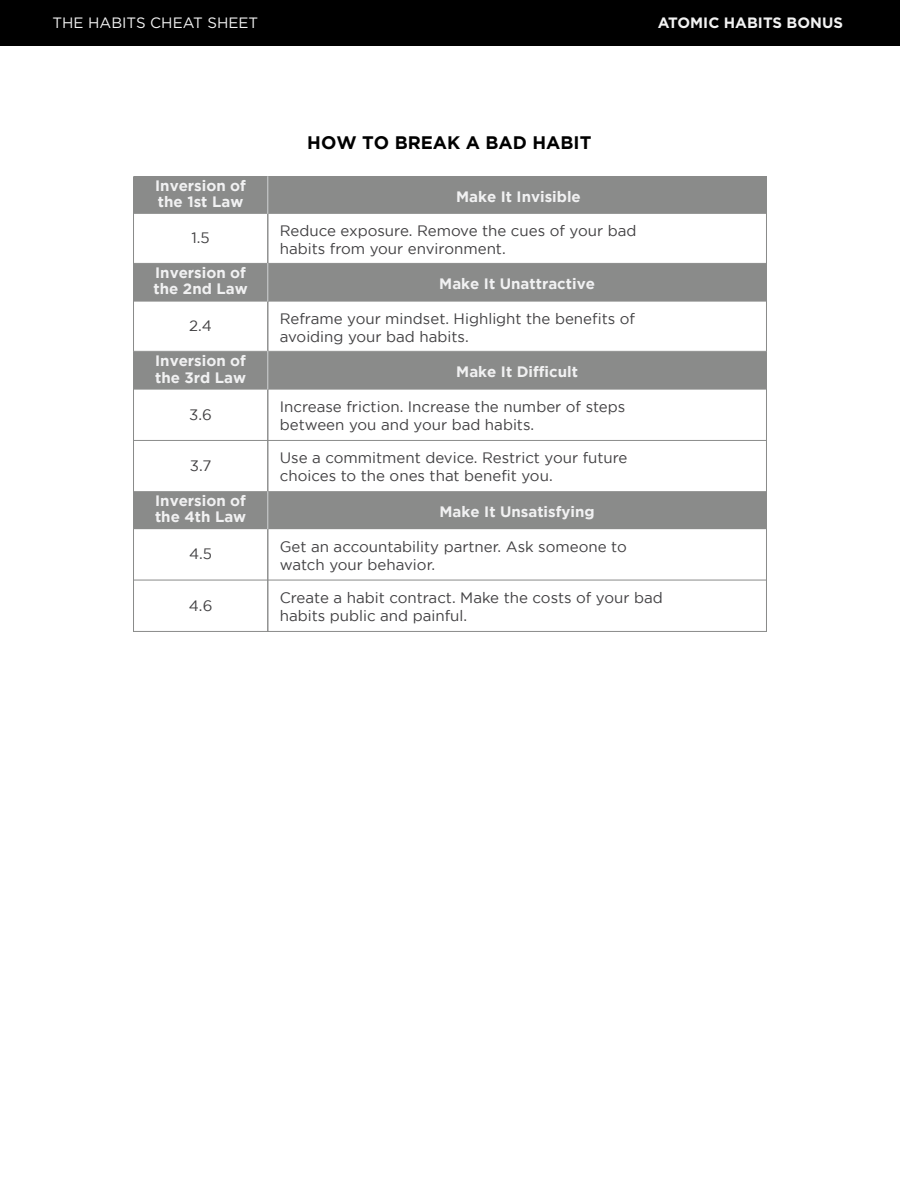
<style>
.page{position:relative;width:900px;height:1200px;background:#fff}
.page>*{position:absolute;margin:0;border:0;box-sizing:border-box;transform-origin:0 0}
.t1{font:700 18.15px "Gotham";color:#000}
.t2{font:15.15px/18.1px "Gotham";color:#414042}
.t3{font:700 15.15px/16px "Gotham";color:#f1f1f2}
.t4{font:15px "Gotham";color:#f2f2f2}
.t5{font:700 15px "Gotham";color:#f2f2f2}
</style>
<div class="page">
<div style="left:134px;top:177px;width:632px;height:36px;background:#8a8b8a"></div>
<div style="left:133px;top:176px;width:634px;height:38px;border:1px solid #8a8b8a"></div>
<div style="left:134px;top:264px;width:632px;height:36px;background:#8a8b8a"></div>
<div style="left:133px;top:264px;width:634px;height:37px;border:1px solid #8a8b8a"></div>
<div style="left:134px;top:352px;width:632px;height:37px;background:#8a8b8a"></div>
<div style="left:133px;top:213px;width:135px;height:51px;border:1px solid #8a8b8a"></div>
<div style="left:267px;top:213px;width:500px;height:51px;border:1px solid #8a8b8a"></div>
<div style="left:133px;top:301px;width:135px;height:51px;border:1px solid #8a8b8a"></div>
<div style="left:267px;top:301px;width:500px;height:51px;border:1px solid #8a8b8a"></div>
<hr style="left:267px;top:176px;width:1px;height:38px;background:#d1d3d4">
<hr style="left:267px;top:263px;width:1px;height:39px;background:#d1d3d4">
<div style="left:133px;top:389px;width:135px;height:103px;border:1px solid #8a8b8a"></div>
<hr style="left:134px;top:440px;width:134px;height:1px;background:#8a8b8a">
<div style="left:267px;top:389px;width:500px;height:103px;border:1px solid #8a8b8a"></div>
<hr style="left:268px;top:440px;width:498px;height:1px;background:#8a8b8a">
<hr style="left:267px;top:351px;width:1px;height:39px;background:#d1d3d4">
<div style="left:134px;top:492px;width:632px;height:36px;background:#8a8b8a"></div>
<div style="left:133px;top:491px;width:634px;height:38px;border:1px solid #8a8b8a"></div>
<div style="left:133px;top:528px;width:135px;height:104px;border:1px solid #8a8b8a"></div>
<hr style="left:134px;top:580px;width:134px;height:1px;background:#8a8b8a">
<div style="left:267px;top:528px;width:500px;height:104px;border:1px solid #8a8b8a"></div>
<hr style="left:268px;top:580px;width:498px;height:1px;background:#8a8b8a">
<hr style="left:267px;top:491px;width:1px;height:38px;background:#d1d3d4">
<div style="left:0;top:0;width:900px;height:46px;background:#000"></div>
<p class="t4" style="left:53px;top:13px;width:207px">THE HABITS CHEAT SHEET</p>
<p class="t5" style="left:658px;top:12px;width:187px">ATOMIC HABITS BONUS</p>
<p class="t1" style="left:307px;top:132px;width:286px">HOW TO BREAK A BAD HABIT</p>
<p class="t3" style="left:155px;top:178px;width:92px">Inversion of the 1st Law</p>
<p class="t3" style="left:456px;top:188px;width:126px">Make It Invisible</p>
<p class="t2" style="left:191px;top:228px;width:20px">1.5</p>
<p class="t2" style="left:280px;top:221px;width:358px">Reduce exposure. Remove the cues of your bad habits from your environment.</p>
<p class="t3" style="left:154px;top:265px;width:96px">Inversion of the 2nd Law</p>
<p class="t3" style="left:439px;top:276px;width:157px">Make It Unattractive</p>
<p class="t2" style="left:189px;top:316px;width:24px">2.4</p>
<p class="t2" style="left:280px;top:309px;width:357px">Reframe your mindset. Highlight the benefits of avoiding your bad habits.</p>
<p class="t3" style="left:155px;top:353px;width:93px">Inversion of the 3rd Law</p>
<p class="t3" style="left:456px;top:364px;width:123px">Make It Difficult</p>
<p class="t2" style="left:189px;top:405px;width:24px">3.6</p>
<p class="t2" style="left:280px;top:398px;width:347px">Increase friction. Increase the number of steps between you and your bad habits.</p>
<p class="t2" style="left:280px;top:448px;width:349px">Use a commitment device. Restrict your future choices to the ones that benefit you.</p>
<p class="t2" style="left:190px;top:456px;width:23px">3.7</p>
<p class="t3" style="left:155px;top:492px;width:93px">Inversion of the 4th Law</p>
<p class="t3" style="left:440px;top:503px;width:157px">Make It Unsatisfying</p>
<p class="t2" style="left:189px;top:544px;width:25px">4.5</p>
<p class="t2" style="left:280px;top:537px;width:349px">Get an accountability partner. Ask someone to watch your behavior.</p>
<p class="t2" style="left:280px;top:588px;width:385px">Create a habit contract. Make the costs of your bad habits public and painful.</p>
<p class="t2" style="left:189px;top:596px;width:25px">4.6</p>
</div>
